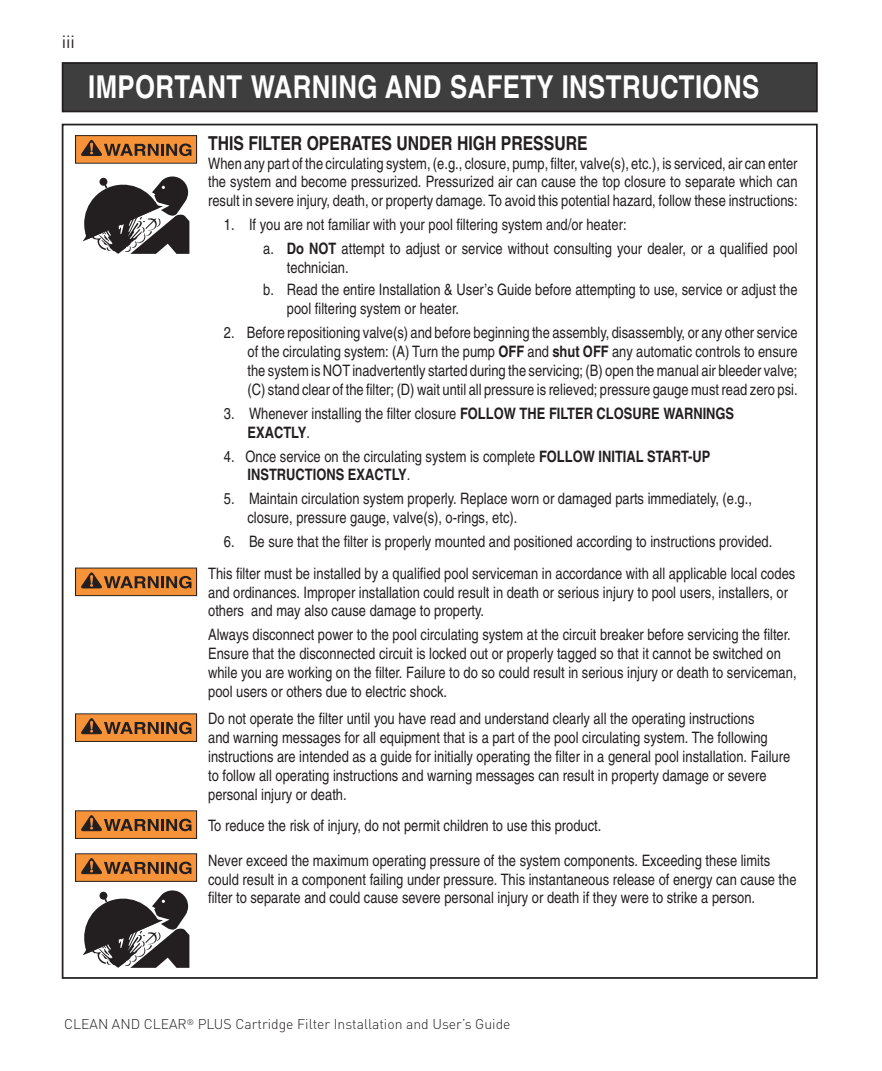
<style>
.page{position:relative;width:882px;height:1071px;background:#fff}
.page>*{position:absolute;margin:0;border:0;box-sizing:border-box;transform-origin:0 0}
.t1{font:700 condensed 31.5px "Helvetica";letter-spacing:.01em;color:#fff}
.heading_2{font:700 condensed 19.25px "Helvetica";color:#231f20}
.t2{font:17.5px "DIN Pro";color:#231f20}
.warn_txt1{font:condensed 15.75px/18.9px "Helvetica";color:#231f20}
.Body_Text{font:condensed 15.75px/18.9px "Helvetica";color:#231f20}
.warn_caution_indent{font:condensed 15.75px/18.9px "Helvetica";color:#231f20}
.warn_txt2{font:condensed 15.75px "Helvetica";color:#231f20}
.t3{font:300 14px "DIN Pro";color:#231f20}
.s1{font-weight:700}
</style>
<div class="page">
<div style="left:63px;top:63px;width:754px;height:48px;background:#3e3e3f"></div>
<div style="left:62px;top:62px;width:756px;height:50px;border:2px solid #231f20"></div>
<svg style="left:83px;top:176px;width:106px;height:78px"></svg>
<div style="left:76px;top:136px;width:121px;height:27px;background:#f69238"></div>
<div style="left:75px;top:135px;width:122px;height:29px;border:1px solid #231f20"></div>
<svg style="left:81px;top:140px;width:110px;height:16px"></svg>
<div style="left:76px;top:568px;width:121px;height:28px;background:#f69238"></div>
<div style="left:75px;top:568px;width:122px;height:28px;border:1px solid #231f20"></div>
<svg style="left:81px;top:572px;width:110px;height:17px"></svg>
<div style="left:76px;top:714px;width:121px;height:27px;background:#f69238"></div>
<div style="left:75px;top:713px;width:122px;height:29px;border:1px solid #231f20"></div>
<svg style="left:81px;top:718px;width:110px;height:17px"></svg>
<div style="left:76px;top:811px;width:121px;height:27px;background:#f69238"></div>
<div style="left:75px;top:810px;width:122px;height:29px;border:1px solid #231f20"></div>
<svg style="left:81px;top:815px;width:110px;height:17px"></svg>
<div style="left:76px;top:854px;width:121px;height:27px;background:#f69238"></div>
<div style="left:75px;top:853px;width:122px;height:29px;border:1px solid #231f20"></div>
<svg style="left:81px;top:858px;width:110px;height:17px"></svg>
<svg style="left:83px;top:890px;width:106px;height:78px"></svg>
<p class="t2" style="left:62px;top:28px;width:15px">iii</p>
<p class="t1" style="left:88px;top:68px;width:673px">IMPORTANT WARNING AND SAFETY INSTRUCTIONS</p>
<p class="heading_2" style="left:208px;top:131px;width:381px">THIS FILTER OPERATES UNDER HIGH PRESSURE</p>
<p class="warn_txt1" style="left:208px;top:154px;width:591px;text-align:justify">When any part of the circulating system, (e.g., closure, pump, filter, valve(s), etc.), is serviced, air can enter the system and become pressurized. Pressurized air can cause the top closure to separate which can result in severe injury, death, or property damage. To avoid this potential hazard, follow these instructions:</p>
<p class="warn_txt2" style="left:224px;top:216px;width:404px">1. If you are not familiar with your pool filtering system and/or heater:</p>
<p class="warn_txt1" style="left:287px;top:239px;width:512px;text-indent:-24px">a. <span class="s1">Do NOT</span> attempt to adjust or service without consulting your dealer, or a qualified pool technician.</p>
<p class="warn_txt1" style="left:287px;top:280px;width:512px;text-indent:-24px">b. Read the entire Installation &amp; User’s Guide before attempting to use, service or adjust the pool filtering system or heater.</p>
<p class="warn_txt1" style="left:248px;top:323px;width:552px;text-align:justify;text-indent:-24px">2. Before repositioning valve(s) and before beginning the assembly, disassembly, or any other service of the circulating system: (A) Turn the pump <span class="s1">OFF</span> and <span class="s1">shut OFF</span> any automatic controls to ensure the system is NOT inadvertently started during the servicing; (B) open themanual air bleeder valve; (C) stand clear of the filter; (D) wait until all pressure is relieved; pressure gauge must read zero psi.</p>
<p class="warn_txt1" style="left:248px;top:404px;width:488px;text-indent:-24px">3. Whenever installing the filter closure <span class="s1">FOLLOW THE FILTER CLOSURE WARNINGS<br>EXACTLY</span>.</p>
<p class="warn_txt1" style="left:248px;top:447px;width:464px;text-indent:-24px">4. Once service on the circulating system is complete <span class="s1">FOLLOW INITIAL START-UP<br>INSTRUCTIONS EXACTLY</span>.</p>
<p class="warn_txt1" style="left:248px;top:489px;width:506px;text-indent:-24px">5. Maintain circulation system properly. Replace worn or damaged parts immediately, (e.g., closure, pressure gauge, valve(s), o-rings, etc).</p>
<p class="warn_txt1" style="left:224px;top:532px;width:550px">6. Be sure that the filter is properly mounted and positioned according to instructions provided.</p>
<p class="warn_caution_indent" style="left:208px;top:564px;width:589px">This filter must be installed by a qualified pool serviceman in accordance with all applicable local codes and ordinances. Improper installation could result in death or serious injury to pool users, installers, or others and may also cause damage to property.</p>
<p class="warn_caution_indent" style="left:208px;top:625px;width:590px">Always disconnect power to the pool circulating system at the circuit breaker before servicing the filter.<br>Ensure that the disconnected circuit is locked out or properly tagged so that it cannot be switched on while you are working on the filter. Failure to do so could result in serious injury or death to serviceman, pool users or others due to electric shock.</p>
<p class="Body_Text" style="left:208px;top:709px;width:584px">Do not operate the filter until you have read and understand clearly all the operating instructions<br>and warning messages for all equipment that is a part of the pool circulating system. The following instructions are intended as a guide for initially operating the filter in a general pool installation. Failure to follow all operating instructions and warning messages can result in property damage or severe personal injury or death.</p>
<p class="Body_Text" style="left:208px;top:816px;width:395px">To reduce the risk of injury, do not permit children to use this product.</p>
<p class="Body_Text" style="left:208px;top:851px;width:590px">Never exceed the maximum operating pressure of the system components. Exceeding these limits could result in a component failing under pressure. This instantaneous release of energy can cause the filter to separate and could cause severe personal injury or death if they were to strike a person.</p>
<p class="t3" style="left:64px;top:1014px;width:448px">CLEAN AND CLEAR<sup>®</sup> PLUS Cartridge Filter Installation and User’s Guide</p>
</div>
